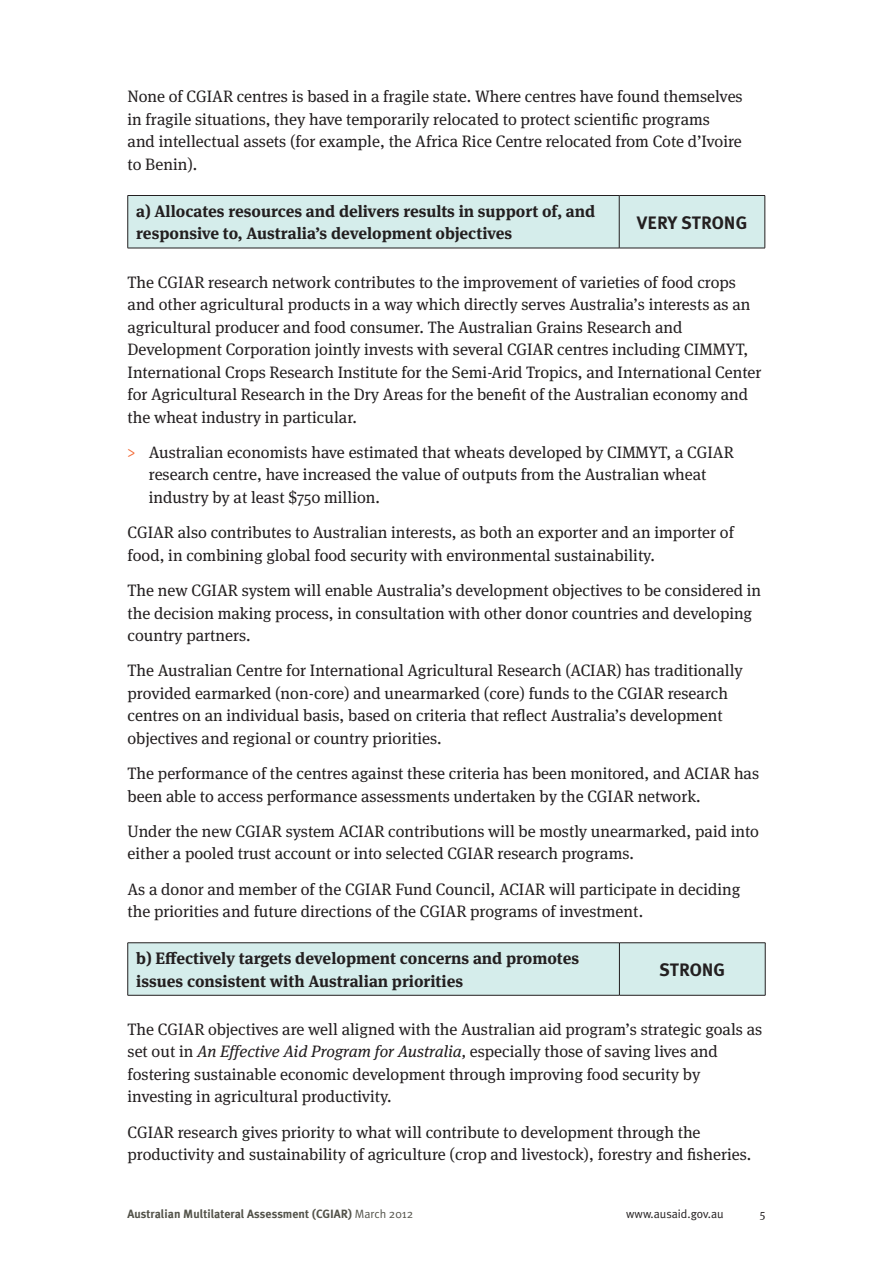
<style>
.page{position:relative;width:893px;height:1263px;background:#fff}
.page>*{position:absolute;margin:0;border:0;box-sizing:border-box;transform-origin:0 0}
._08bbbb_RIGHT_COLUMN{font:700 18px "Meta Plus";color:#231f20}
._04__BODY_TEXT{font:16.5px/22.5px "Meta Serif OT";color:#231f20}
._04__BODY_TEXT-2{font:700 16.5px/22.5px "Meta Serif OT";color:#231f20}
._05a__DOT_POINTS{font:16.5px/22.5px "Meta Serif OT";color:#231f20}
.t1{font:700 12px "Meta Plus";color:#53534a}
.t2{font:12px "Meta Plus Normal";color:#231f20}
.t3{font:12px "Meta Serif OT";color:#231f20}
.s1{color:#f26631}
.s2{font-style:italic}
.s3{font-family:"Meta Plus Normal";font-weight:400}
</style>
<div class="page">
<div style="left:128px;top:196px;width:637px;height:52px;background:#d5edeb"></div>
<hr style="left:128px;top:195px;width:491px;height:1px;background:#231f20">
<hr style="left:619px;top:195px;width:146px;height:1px;background:#231f20">
<hr style="left:619px;top:196px;width:1px;height:52px;background:#231f20">
<hr style="left:128px;top:248px;width:491px;height:1px;background:#231f20">
<hr style="left:619px;top:248px;width:146px;height:1px;background:#231f20">
<hr style="left:127px;top:196px;width:1px;height:52px;background:#231f20">
<hr style="left:765px;top:196px;width:1px;height:52px;background:#231f20">
<div style="left:128px;top:943px;width:637px;height:52px;background:#d5edeb"></div>
<hr style="left:128px;top:942px;width:491px;height:1px;background:#231f20">
<hr style="left:619px;top:942px;width:146px;height:1px;background:#231f20">
<hr style="left:619px;top:943px;width:1px;height:52px;background:#231f20">
<hr style="left:128px;top:995px;width:491px;height:1px;background:#231f20">
<hr style="left:619px;top:995px;width:146px;height:1px;background:#231f20">
<hr style="left:127px;top:943px;width:1px;height:52px;background:#231f20">
<hr style="left:765px;top:943px;width:1px;height:52px;background:#231f20">
<p class="_04__BODY_TEXT" style="left:128px;top:86px;width:617px">None of CGIAR centres is based in a fragile state. Where centres have found themselves in fragile situations, they have temporarily relocated to protect scientific programs<br>and intellectual assets (for example, the Africa Rice Centre relocated from Cote d’Ivoire to Benin).</p>
<p class="_04__BODY_TEXT-2" style="left:136px;top:200px;width:460px">a) Allocates resources and delivers results in support of, and responsive to, Australia’s development objectives</p>
<p class="_08bbbb_RIGHT_COLUMN" style="left:637px;top:212px;width:112px">VERY STRONG</p>
<p class="_04__BODY_TEXT" style="left:128px;top:271px;width:635px">The CGIAR research network contributes to the improvement of varieties of food crops and other agricultural products in a way which directly serves Australia’s interests as an agricultural producer and food consumer. The Australian Grains Research and Development Corporation jointly invests with several CGIAR centres including CIMMYT, International Crops Research Institute for the Semi-Arid Tropics, and International Center for Agricultural Research in the Dry Areas for the benefit of the Australian economy and the wheat industry in particular.</p>
<p class="_05a__DOT_POINTS" style="left:149px;top:441px;width:586px;text-indent:-21px"><span class="s1">&gt;</span> Australian economists have estimated that wheats developed by CIMMYT, a CGIAR research centre, have increased the value of outputs from the Australian wheat industry by at least $750 million.</p>
<p class="_04__BODY_TEXT" style="left:128px;top:522px;width:608px">CGIAR also contributes to Australian interests, as both an exporter and an importer of food, in combining global food security with environmental sustainability.</p>
<p class="_04__BODY_TEXT" style="left:128px;top:579px;width:635px">The new CGIAR system will enable Australia’s development objectives to be considered in the decision making process, in consultation with other donor countries and developing country partners.</p>
<p class="_04__BODY_TEXT" style="left:128px;top:660px;width:617px">The Australian Centre for International Agricultural Research (ACIAR) has traditionally provided earmarked (non-core) and unearmarked (core) funds to the CGIAR research centres on an individual basis, based on criteria that reflect Australia’s development objectives and regional or country priorities.</p>
<p class="_04__BODY_TEXT" style="left:128px;top:762px;width:633px">The performance of the centres against these criteria has been monitored, and ACIAR has been able to access performance assessments undertaken by the CGIAR network.</p>
<p class="_04__BODY_TEXT" style="left:128px;top:820px;width:633px">Under the new CGIAR system ACIAR contributions will be mostly unearmarked, paid into either a pooled trust account or into selected CGIAR research programs.</p>
<p class="_04__BODY_TEXT" style="left:128px;top:878px;width:614px">As a donor and member of the CGIAR Fund Council, ACIAR will participate in deciding the priorities and future directions of the CGIAR programs of investment.</p>
<p class="_04__BODY_TEXT-2" style="left:136px;top:947px;width:444px">b) Effectively targets development concerns and promotes issues consistent with Australian priorities</p>
<p class="_08bbbb_RIGHT_COLUMN" style="left:659px;top:959px;width:67px">STRONG</p>
<p class="_04__BODY_TEXT" style="left:128px;top:1018px;width:636px">The CGIAR objectives are well aligned with the Australian aid program’s strategic goals as set out in <span class="s2">An Effective Aid Program for Australia,</span> especially those of saving lives and fostering sustainable economic development through improving food security by investing in agricultural productivity.</p>
<p class="_04__BODY_TEXT" style="left:128px;top:1121px;width:625px">CGIAR research gives priority to what will contribute to development through the productivity and sustainability of agriculture (crop and livestock), forestry and fisheries.</p>
<p class="t1" style="left:128px;top:1207px;width:287px">Australian Multilateral Assessment (CGIAR) <span class="s3">March 2012</span></p>
<p class="t2" style="left:626px;top:1207px;width:99px">www.ausaid.gov.au</p>
<p class="t3" style="left:760px;top:1207px;width:7px">5</p>
</div>
